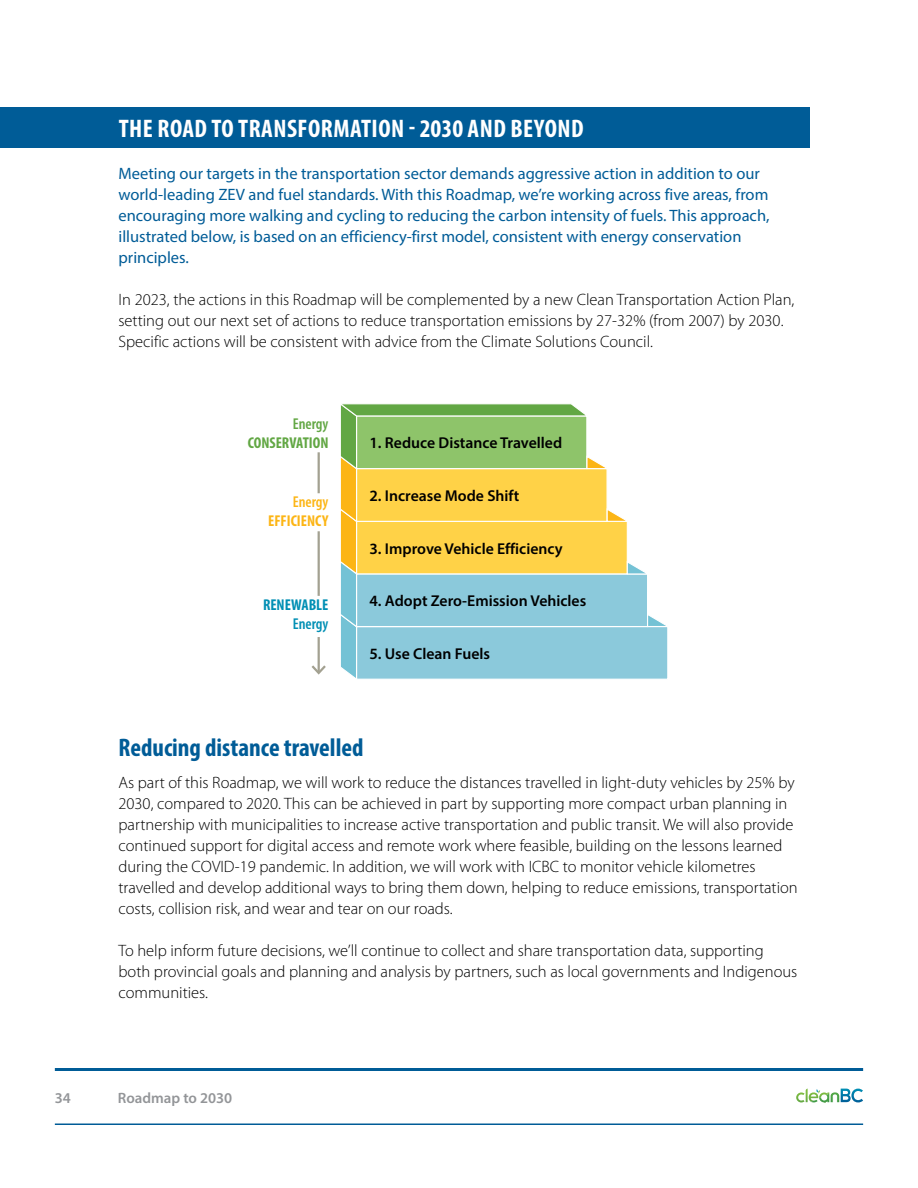
<style>
.page{position:relative;width:918px;height:1188px;background:#fff}
.page>*{position:absolute;margin:0;border:0;box-sizing:border-box;transform-origin:0 0}
.t1{font:700 condensed 25.5px "Myriad Pro";letter-spacing:.02em;color:#fff}
.t2{font:700 condensed 25.5px "Myriad Pro";color:#005c97}
.t3{font:300 16.5px/21px "Myriad Pro";color:#000}
.t4{font:16.5px/21px "Myriad Pro";color:#005c97}
.t5{font:600 15.75px "Myriad Pro";color:#000}
.t6{font:700 condensed 15.75px "Myriad Pro";color:#62a744}
.t7{font:700 condensed 15.75px "Myriad Pro";color:#fcb515}
.t8{font:700 condensed 15.75px "Myriad Pro";color:#008fb4}
.t9{font:600 condensed 15.75px "Myriad Pro";color:#62a744}
.t10{font:600 condensed 15.75px "Myriad Pro";color:#fcb515}
.t11{font:600 condensed 15.75px "Myriad Pro";color:#008fb4}
.t12{font:600 15px "Myriad Pro";color:#939598}
</style>
<div class="page">
<svg style="left:796px;top:1089px;width:67px;height:13px"></svg>
<hr style="left:55px;top:1068px;width:808px;height:3px;background:#005c97">
<hr style="left:55px;top:1124px;width:808px;height:1px;background:#005c97">
<div style="left:0;top:107px;width:810px;height:41px;background:#005c97"></div>
<svg style="left:340px;top:404px;width:328px;height:275px;background:#c0d19d"></svg>
<hr style="left:318px;top:452px;width:2px;height:41px;background:#a3a191">
<hr style="left:318px;top:531px;width:2px;height:65px;background:#a3a191">
<hr style="left:318px;top:637px;width:2px;height:36px;background:#a3a191">
<svg style="left:311px;top:663px;width:15px;height:12px"></svg>
<h1 class="t1" style="left:119px;top:112px;width:466px">THE ROAD TO TRANSFORMATION - 2030 AND BEYOND</h1>
<p class="t4" style="left:118px;top:162px;width:653px">Meeting our targets in the transportation sector demands aggressive action in addition to our world-leading ZEV and fuel standards. With this Roadmap, we’re working across five areas, from encouraging more walking and cycling to reducing the carbon intensity of fuels. This approach, illustrated below, is based on an efficiency-first model, consistent with energy conservation principles.</p>
<p class="t3" style="left:118px;top:289px;width:677px">In 2023, the actions in this Roadmap will be complemented by a new Clean Transportation Action Plan, setting out our next set of actions to reduce transportation emissions by 27-32% (from 2007) by 2030.<br>Specific actions will be consistent with advice from the Climate Solutions Council.</p>
<p class="t9" style="left:293px;top:415px;width:37px">Energy</p>
<p class="t6" style="left:248px;top:433px;width:82px">CONSERVATION</p>
<p class="t10" style="left:293px;top:493px;width:37px">Energy</p>
<p class="t7" style="left:268px;top:511px;width:62px">EFFICIENCY</p>
<p class="t8" style="left:263px;top:595px;width:67px">RENEWABLE</p>
<p class="t11" style="left:293px;top:615px;width:37px">Energy</p>
<p class="t5" style="left:370px;top:433px;width:194px">1. Reduce Distance Travelled</p>
<p class="t5" style="left:370px;top:486px;width:151px">2. Increase Mode Shift</p>
<p class="t5" style="left:370px;top:538px;width:195px">3. Improve Vehicle Efficiency</p>
<p class="t5" style="left:370px;top:591px;width:218px">4. Adopt Zero-Emission Vehicles</p>
<p class="t5" style="left:370px;top:643px;width:122px">5. Use Clean Fuels</p>
<h1 class="t2" style="left:118px;top:732px;width:247px">Reducing distance travelled</h1>
<p class="t3" style="left:118px;top:772px;width:681px">As part of this Roadmap, we will work to reduce the distances travelled in light-duty vehicles by 25% by 2030, compared to 2020. This can be achieved in part by supporting more compact urban planning in partnership with municipalities to increase active transportation and public transit. We will also provide continued support for digital access and remote work where feasible, building on the lessons learned during the COVID-19 pandemic. In addition, we will work with ICBC to monitor vehicle kilometres travelled and develop additional ways to bring them down, helping to reduce emissions, transportation costs, collision risk, and wear and tear on our roads.</p>
<p class="t3" style="left:118px;top:940px;width:680px">To help inform future decisions, we’ll continue to collect and share transportation data, supporting both provincial goals and planning and analysis by partners, such as local governments and Indigenous communities.</p>
<p class="t12" style="left:55px;top:1088px;width:18px">34</p>
<p class="t12" style="left:118px;top:1088px;width:116px">Roadmap to 2030</p>
</div>
